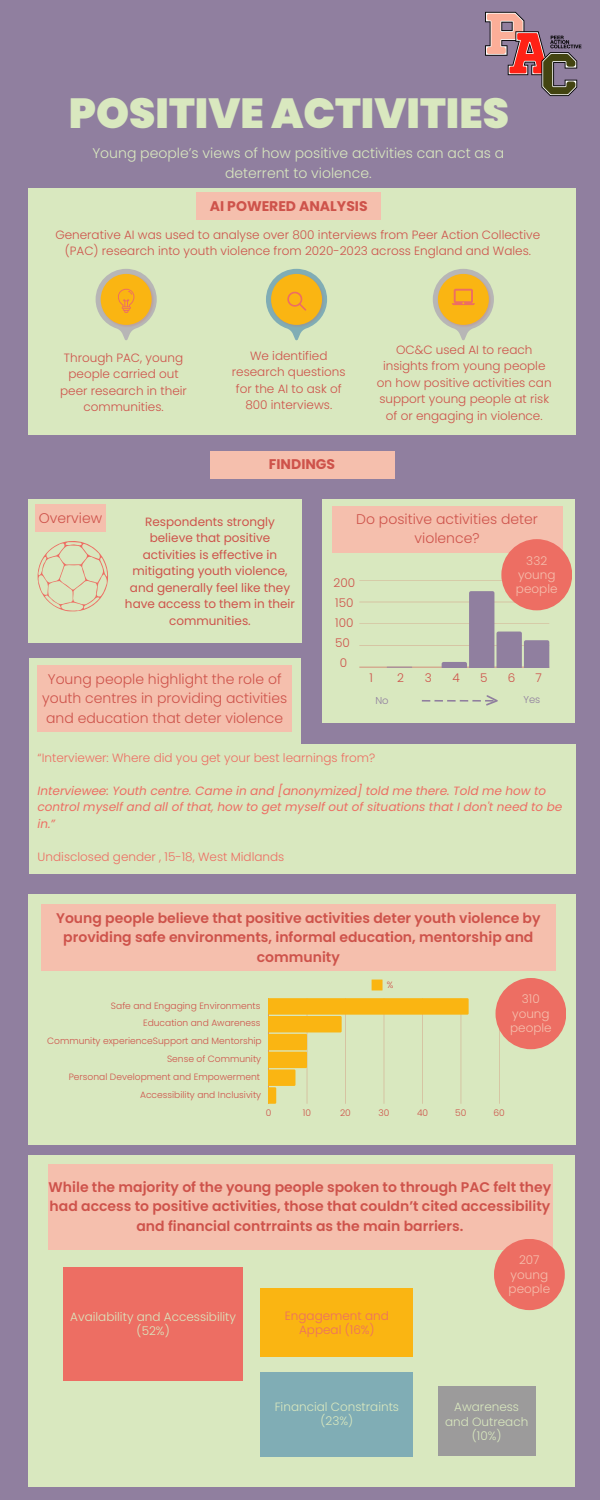
<style>
.page{position:relative;width:600px;height:1500px;background:#907f9f}
.page>*{position:absolute;margin:0;border:0;box-sizing:border-box;transform-origin:0 0}
.t1{font:900 42px "Poppins";color:#d9e8bf}
.t2{font:600 14px/19.5px "Poppins";color:#ce534b;text-align:center}
.t3{font:300 14px/19.5px "Poppins";color:#ce534b;text-align:center}
.t4{font:300 14px/19.5px "Poppins";color:#d9e8bf;text-align:center}
.t5{font:700 14px "Poppins";color:#ce534b}
.t6{font:300 12px/16.5px "Poppins";color:#ce534b;text-align:center}
.t7{font:italic 12px/16.5px "Poppins";color:#ed6e63}
.t8{font:12px/16.5px "Poppins";color:#ce534b;text-align:center}
.t9{font:300 12px/14.2px "Poppins";color:#ed6e63;text-align:center}
.t10{font:300 12px/14.2px "Poppins";color:#d9e8bf;text-align:center}
.t11{font:300 12px/14.2px "Poppins";color:#f5bfad;text-align:center}
.t12{font:300 10px "Poppins";color:#907f9f}
.t13{font:300 9.1px/17.8px "Poppins";color:#ce534b;text-align:right}
</style>
<div class="page">
<div style="left:28px;top:500px;width:273px;height:143px;background:#d9e8bf"></div>
<div style="left:29px;top:894px;width:547px;height:250px;background:#d9e8bf"></div>
<div style="left:322px;top:499px;width:252px;height:224px;background:#d9e8bf"></div>
<div style="left:28px;top:188px;width:548px;height:247px;background:#d9e8bf"></div>
<div style="left:196px;top:193px;width:185px;height:27px;background:#f5bfad"></div>
<div style="left:35px;top:505px;width:71px;height:27px;background:#f5bfad"></div>
<div style="left:332px;top:506px;width:231px;height:47px;background:#f5bfad"></div>
<div style="left:41px;top:905px;width:515px;height:66px;background:#f5bfad"></div>
<div style="left:29px;top:744px;width:547px;height:130px;background:#d9e8bf"></div>
<div style="left:29px;top:658px;width:272px;height:136px;background:#d9e8bf"></div>
<div style="left:37px;top:665px;width:255px;height:67px;background:#f5bfad"></div>
<hr style="left:359px;top:667px;width:190px;height:1px;background:#ce534b">
<hr style="left:359px;top:645px;width:190px;height:1px;background:#ce534b">
<hr style="left:359px;top:624px;width:190px;height:1px;background:#ce534b">
<hr style="left:359px;top:602px;width:190px;height:1px;background:#ce534b">
<hr style="left:359px;top:580px;width:190px;height:1px;background:#ce534b">
<svg style="left:387px;top:667px;width:25px;height:1px"></svg>
<svg style="left:442px;top:591px;width:107px;height:76px"></svg>
<div style="left:210px;top:451px;width:185px;height:28px;background:#f5bfad"></div>
<svg style="left:422px;top:695px;width:76px;height:11px"></svg>
<div style="left:501px;top:539px;width:71px;height:71px;background:#ed6e63;border-radius:50%"></div>
<svg style="left:372px;top:980px;width:11px;height:10px"></svg>
<hr style="left:268px;top:998px;width:1px;height:106px;background:#ce534b">
<hr style="left:499px;top:998px;width:1px;height:106px;background:#ce534b">
<svg style="left:269px;top:998px;width:200px;height:106px"></svg>
<div style="left:29px;top:1155px;width:545px;height:331px;background:#d9e8bf"></div>
<div style="left:48px;top:1164px;width:504px;height:86px;background:#f5bfad"></div>
<div style="left:261px;top:1372px;width:152px;height:85px;background:#80adb5"></div>
<div style="left:261px;top:1288px;width:152px;height:69px;background:#fab512"></div>
<div style="left:63px;top:1268px;width:180px;height:113px;background:#ed6e63"></div>
<div style="left:438px;top:1387px;width:97px;height:69px;background:#9c9b9b"></div>
<div style="left:494px;top:1239px;width:71px;height:71px;background:#ed6e63;border-radius:50%"></div>
<div style="left:496px;top:978px;width:70px;height:71px;background:#ed6e63;border-radius:50%"></div>
<svg style="left:37px;top:541px;width:71px;height:71px"></svg>
<img style="left:485px;top:11px;width:97px;height:86px">
<svg style="left:96px;top:269px;width:61px;height:71px"></svg>
<svg style="left:433px;top:269px;width:61px;height:72px"></svg>
<svg style="left:266px;top:269px;width:61px;height:72px"></svg>
<h2 class="t1" style="left:69px;top:84px;width:442px">POSITIVE ACTIVITIES</h2>
<h4 class="t4" style="left:92px;top:144px;width:413px">Young people’s views of how positive activities can act as a deterrent to violence.</h4>
<p class="t5" style="left:210px;top:196px;width:159px">AI POWERED ANALYSIS</p>
<h5 class="t6" style="left:55px;top:226px;width:486px">Generative AI was used to analyse over 800 interviews from Peer Action Collective (PAC) research into youth violence from 2020-2023 across England and Wales.</h5>
<h5 class="t6" style="left:60px;top:349px;width:128px">Through PAC, young people carried out peer research in their communities.</h5>
<h5 class="t6" style="left:232px;top:347px;width:115px">We identified research questions for the AI to ask of<br>800 interviews.</h5>
<p class="t6" style="left:377px;top:341px;width:176px">OC&amp;C used AI to reach insights from young people on how positive activities can support young people at risk of or engaging in violence.</p>
<p class="t5" style="left:269px;top:454px;width:68px">FINDINGS</p>
<h1 class="t3" style="left:39px;top:508px;width:65px">Overview</h1>
<h4 class="t3" style="left:356px;top:509px;width:183px">Do positive activities deter violence?</h4>
<h5 class="t8" style="left:125px;top:513px;width:172px">Respondents strongly believe that positive activities is effective in mitigating youth violence, and generally feel like they have access to them in their communities.</h5>
<p class="t11" style="left:516px;top:553px;width:43px">332 young people</p>
<p class="t6" style="left:334px;top:575px;width:23px">200</p>
<p class="t6" style="left:335px;top:595px;width:20px">150</p>
<p class="t6" style="left:335px;top:615px;width:20px">100</p>
<p class="t6" style="left:335px;top:635px;width:16px">50</p>
<h5 class="t3" style="left:42px;top:669px;width:247px">Young people highlight the role of youth centres in providing activities and education that deter violence</h5>
<h5 class="t6" style="left:340px;top:655px;width:9px">0</h5>
<h5 class="t6" style="left:369px;top:669px;width:5px">1</h5>
<p class="t6" style="left:397px;top:669px;width:8px">2</p>
<h4 class="t6" style="left:425px;top:669px;width:9px">3</h4>
<p class="t6" style="left:452px;top:669px;width:9px">4</p>
<p class="t6" style="left:480px;top:669px;width:9px">5</p>
<p class="t6" style="left:508px;top:669px;width:9px">6</p>
<p class="t6" style="left:535px;top:669px;width:8px">7</p>
<h5 class="t12" style="left:375px;top:693px;width:15px">No</h5>
<h4 class="t12" style="left:523px;top:693px;width:18px">Yes</h4>
<p class="t9" style="left:38px;top:751px;width:339px">“Interviewer: Where did you get your best learnings from?</p>
<p class="t7" style="left:38px;top:782px;width:526px">Interviewee: Youth centre. Came in and [anonymized] told me there. Told me how to control myself and all of that, how to get myself out of situations that I don't need to be in.”</p>
<p class="t9" style="left:38px;top:850px;width:248px">Undisclosed gender , 15-18, West Midlands</p>
<h2 class="t2" style="left:56px;top:908px;width:486px">Young people believe that positive activities deter youth violence by providing safe environments, informal education, mentorship and community</h2>
<p class="t13" style="left:47px;top:996px;width:216px">Safe and Engaging Environments<br>Education and Awareness<br>Community experienceSupport and Mentorship<br>Sense of Community<br>Personal Development and Empowerment<br>Accessibility and Inclusivity</p>
<p class="t13" style="left:387px;top:976px;width:8px">%</p>
<h5 class="t11" style="left:510px;top:992px;width:43px">310 young people</h5>
<p class="t13" style="left:266px;top:1104px;width:7px">0</p>
<p class="t13" style="left:303px;top:1104px;width:10px">10</p>
<p class="t13" style="left:340px;top:1104px;width:12px">20</p>
<p class="t13" style="left:379px;top:1104px;width:12px">30</p>
<p class="t13" style="left:417px;top:1104px;width:13px">40</p>
<p class="t13" style="left:455px;top:1104px;width:13px">50</p>
<p class="t13" style="left:494px;top:1104px;width:13px">60</p>
<h5 class="t2" style="left:49px;top:1177px;width:504px">While the majority of the young people spoken to through PAC felt they had access to positive activities, those that couldn’t cited accessibility and financial contrraints as the main barriers.</h5>
<h5 class="t10" style="left:70px;top:1310px;width:167px">Availability and Accessibility (52%)</h5>
<p class="t9" style="left:285px;top:1309px;width:106px">Engagement and<br>Appeal (16%)</p>
<p class="t10" style="left:275px;top:1400px;width:126px">Financial Constraints (23%)</p>
<p class="t11" style="left:509px;top:1253px;width:43px">207 young people</p>
<p class="t10" style="left:445px;top:1400px;width:85px">Awareness and Outreach (10%)</p>
</div>
